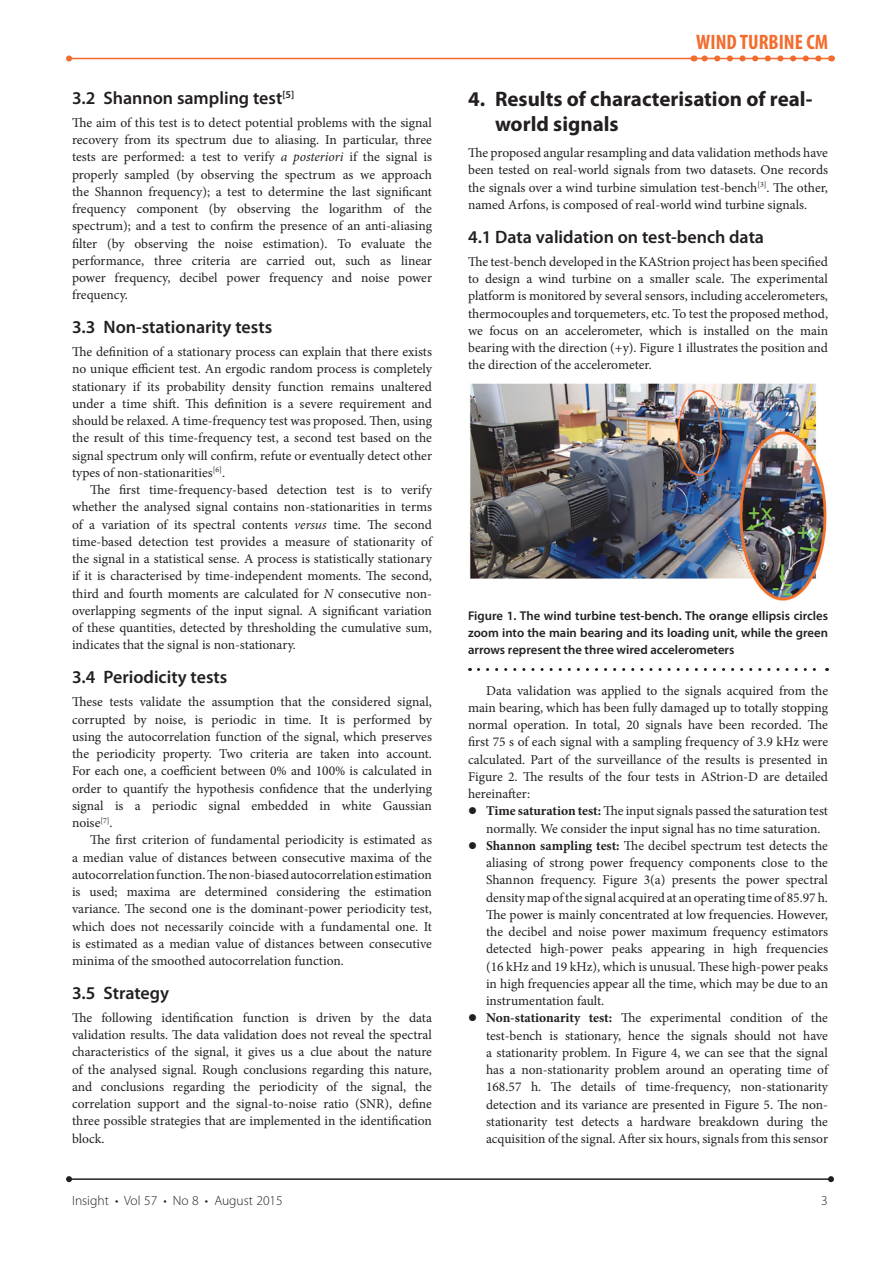
<style>
.page{position:relative;width:893px;height:1263px;background:#fff}
.page>*{position:absolute;margin:0;border:0;box-sizing:border-box;transform-origin:0 0}
.Section_heading{font:700 21px/25.2px "Myriad Pro";color:#231f20}
.t1{font:700 condensed 21px "Myriad Pro";color:#f36c2d}
.Sub_heading{font:600 18px "Myriad Pro";color:#231f20}
.First_paragraph{font:13.5px/17.2px "Minion Pro";color:#231f20;text-align:justify}
.Body_text{font:13.5px/17.2px "Minion Pro";color:#231f20;text-align:justify}
.Bullet_text{font:13.5px/17.2px "Minion Pro";color:#231f20;text-align:justify}
.t2{font:300 13.5px "Myriad Pro";color:#231f20}
.Caption_Figure{font:600 12.75px/17.2px "Myriad Pro";color:#231f20;text-align:justify}
.s1{font-style:italic}
.s2{font-weight:700}
</style>
<div class="page">
<hr style="left:69px;top:1178px;width:762px;height:2px;background:#231f20">
<svg style="left:66px;top:1176px;width:6px;height:6px"></svg>
<svg style="left:828px;top:1176px;width:6px;height:6px"></svg>
<hr style="left:69px;top:58px;width:759px;height:1px;background:#f36c2d">
<svg style="left:66px;top:56px;width:6px;height:6px"></svg>
<svg style="left:700px;top:55px;width:118px;height:6px"></svg>
<svg style="left:478px;top:668px;width:349px;height:3px"></svg>
<img style="left:470px;top:383px;width:357px;height:218px">
<p class="Sub_heading" style="left:72px;top:86px;width:224px">3.2 Shannon sampling test<sup>[5]</sup></p>
<p class="First_paragraph" style="left:72px;top:114px;width:362px">The aim of this test is to detect potential problems with the signal recovery from its spectrum due to aliasing. In particular, three tests are performed: a test to verify <span class="s1">a posteriori</span> if the signal is properly sampled (by observing the spectrum as we approach the Shannon frequency); a test to determine the last significant frequency component (by observing the logarithm of the spectrum); and a test to confirm the presence of an anti-aliasing filter (by observing the noise estimation). To evaluate the performance, three criteria are carried out, such as linear power frequency, decibel power frequency and noise power frequency.</p>
<p class="Sub_heading" style="left:72px;top:315px;width:202px">3.3 Non-stationarity tests</p>
<p class="First_paragraph" style="left:72px;top:343px;width:362px">The definition of a stationary process can explain that there exists no unique efficient test. An ergodic random process is completely stationary if its probability density function remains unaltered under a time shift. This definition is a severe requirement and should be relaxed. A time-frequency test was proposed. Then, using the result of this time-frequency test, a second test based on the signal spectrum only will confirm, refute or eventually detect other types of non-stationarities<sup>[6]</sup>.</p>
<p class="Body_text" style="left:72px;top:481px;width:362px;text-indent:18px">The first time-frequency-based detection test is to verify whether the analysed signal contains non-stationarities in terms of a variation of its spectral contents <span class="s1">versus</span> time. The second time-based detection test provides a measure of stationarity of the signal in a statistical sense. A process is statistically stationary if it is characterised by time-independent moments. The second, third and fourth moments are calculated for <span class="s1">N</span> consecutive non&shy;overlapping segments of the input signal. A significant variation of these quantities, detected by thresholding the cumulative sum, indicates that the signal is non-stationary.</p>
<p class="Sub_heading" style="left:72px;top:665px;width:157px">3.4 Periodicity tests</p>
<p class="First_paragraph" style="left:72px;top:693px;width:362px">These tests validate the assumption that the considered signal, corrupted by noise, is periodic in time. It is performed by using the autocorrelation function of the signal, which preserves the periodicity property. Two criteria are taken into account.<br>For each one, a coefficient between 0% and 100% is calculated in order to quantify the hypothesis confidence that the underlying signal is a periodic signal embedded in white Gaussian noise<sup>[7]</sup>.</p>
<p class="Body_text" style="left:72px;top:831px;width:362px;text-indent:18px">The first criterion of fundamental periodicity is estimated as a median value of distances between consecutive maxima of the autocorrelation function. The non-biased autocorrelation estimation is used; maxima are determined considering the estimation variance. The second one is the dominant-power periodicity test, which does not necessarily coincide with a fundamental one. It is estimated as a median value of distances between consecutive minima of the smoothed autocorrelation function.</p>
<p class="Sub_heading" style="left:72px;top:981px;width:99px">3.5 Strategy</p>
<p class="First_paragraph" style="left:72px;top:1009px;width:362px">The following identification function is driven by the data validation results. The data validation does not reveal the spectral characteristics of the signal, it gives us a clue about the nature of the analysed signal. Rough conclusions regarding this nature, and conclusions regarding the periodicity of the signal, the correlation support and the signal-to-noise ratio (SNR), define three possible strategies that are implemented in the identification block.</p>
<h1 class="t1" style="left:696px;top:29px;width:133px">WIND TURBINE CM</h1>
<p class="Section_heading" style="left:495px;top:85px;width:319px;text-indent:-27px">4. Results of characterisation of real&shy;world signals</p>
<p class="First_paragraph" style="left:468px;top:144px;width:361px">The proposed angular resampling and data validation methods have been tested on real-world signals from two datasets. One records the signals over a wind turbine simulation test-bench<sup>[3]</sup>. The other, named Arfons, is composed of real-world wind turbine signals.</p>
<p class="Sub_heading" style="left:468px;top:225px;width:298px">4.1 Data validation on test-bench data</p>
<p class="First_paragraph" style="left:468px;top:253px;width:362px">The test-bench developed in the KAStrion project has been specified to design a wind turbine on a smaller scale. The experimental platform is monitored by several sensors, including accelerometers, thermocouples and torquemeters, etc. To test the proposed method, we focus on an accelerometer, which is installed on the main bearing with the direction (+y). Figure 1 illustrates the position and the direction of the accelerometer.</p>
<p class="Caption_Figure" style="left:468px;top:607px;width:362px">Figure 1. The wind turbine test-bench. The orange ellipsis circles zoom into the main bearing and its loading unit, while the green arrows represent the three wired accelerometers</p>
<p class="Body_text" style="left:468px;top:682px;width:362px;text-indent:18px">Data validation was applied to the signals acquired from the main bearing, which has been fully damaged up to totally stopping normal operation. In total, 20 signals have been recorded. The first 75 s of each signal with a sampling frequency of 3.9 kHz were calculated. Part of the surveillance of the results is presented in Figure 2. The results of the four tests in AStrion-D are detailed hereinafter:</p>
<p class="Bullet_text" style="left:486px;top:802px;width:343px;text-indent:-18px">● <span class="s2">Time saturation test:</span> The input signals passed the saturation test normally. We consider the input signal has no time saturation.</p>
<p class="Bullet_text" style="left:486px;top:837px;width:344px;text-indent:-18px">● <span class="s2">Shannon sampling test:</span> The decibel spectrum test detects the aliasing of strong power frequency components close to the Shannon frequency. Figure 3(a) presents the power spectral density map of the signal acquired at an operating time of 85.97 h.<br>The power is mainly concentrated at low frequencies. However, the decibel and noise power maximum frequency estimators detected high-power peaks appearing in high frequencies (16 kHz and 19 kHz), which is unusual. These high-power peaks in high frequencies appear all the time, which may be due to an instrumentation fault.</p>
<p class="Bullet_text" style="left:486px;top:1009px;width:344px;text-indent:-18px">● <span class="s2">Non-stationarity test:</span> The experimental condition of the test-bench is stationary, hence the signals should not have a stationarity problem. In Figure 4, we can see that the signal has a non-stationarity problem around an operating time of 168.57 h. The details of time-frequency, non-stationarity detection and its variance are presented in Figure 5. The non&shy;stationarity test detects a hardware breakdown during the acquisition of the signal. After six hours, signals from this sensor</p>
<p class="t2" style="left:72px;top:1192px;width:212px">Insight • Vol 57 • No 8 • August 2015</p>
<p class="t2" style="left:821px;top:1192px;width:8px">3</p>
</div>
